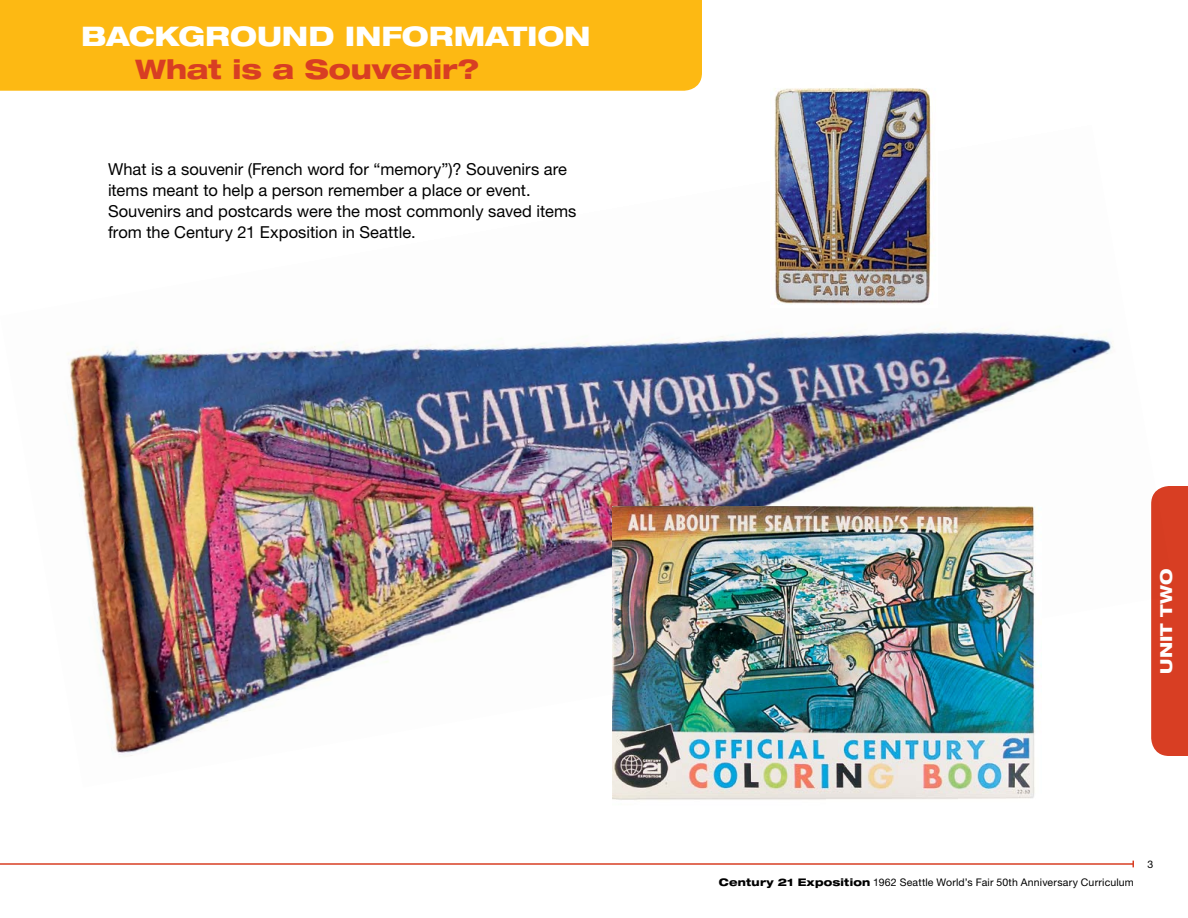
<style>
.page{position:relative;width:1188px;height:918px;background:#fff}
.page>*{position:absolute;margin:0;border:0;box-sizing:border-box;transform-origin:0 0}
.t1{font:800 expanded 27px "Helvetica Neue LT Std";letter-spacing:-.005em;color:#fff}
.t2{font:800 expanded 27px "Helvetica Neue LT Std";letter-spacing:-.005em;color:#d83e23}
.t3{font:16.5px/21.1px "Helvetica Neue LT Std";color:#000}
.t4{font:800 expanded 16.5px "Helvetica Neue LT Std";color:#fff}
.t5{font:10.5px "Helvetica Neue LT Std";letter-spacing:.015em;color:#000}
.s1{font-weight:800;font-stretch:expanded}
</style>
<div class="page">
<div style="left:1175px;top:486px;width:13px;height:270px;background:#d83e23"></div>
<hr style="left:0;top:863px;width:1133px;height:2px;background:#d83e23">
<svg style="left:1132px;top:861px;width:2px;height:6px"></svg>
<img style="left:67px;top:326px;width:1108px;height:430px">
<div style="left:0;top:0;width:702px;height:91px;background:#fdb913"></div>
<img style="left:612px;top:507px;width:430px;height:293px">
<img style="left:774px;top:88px;width:159px;height:216px">
<h1 class="t1" style="left:81px;top:19px;width:511px">BACKGROUND INFORMATION</h1>
<h1 class="t2" style="left:135px;top:52px;width:346px">What is a Souvenir?</h1>
<p class="t3" style="left:108px;top:158px;width:470px">What is a souvenir (French word for “memory”)? Souvenirs are items meant to help a person remember a place or event.<br>Souvenirs and postcards were the most commonly saved items from the Century 21 Exposition in Seattle.</p>
<p class="t4" style="left:1156px;top:674px;width:107px;rotate:-90deg">unit two</p>
<p class="t5" style="left:719px;top:876px;width:417px"><span class="s1">Century 21 Exposition</span> 1962 Seattle World’s Fair 50th Anniversary Curriculum</p>
<p class="t5" style="left:1148px;top:858px;width:7px">3</p>
</div>
